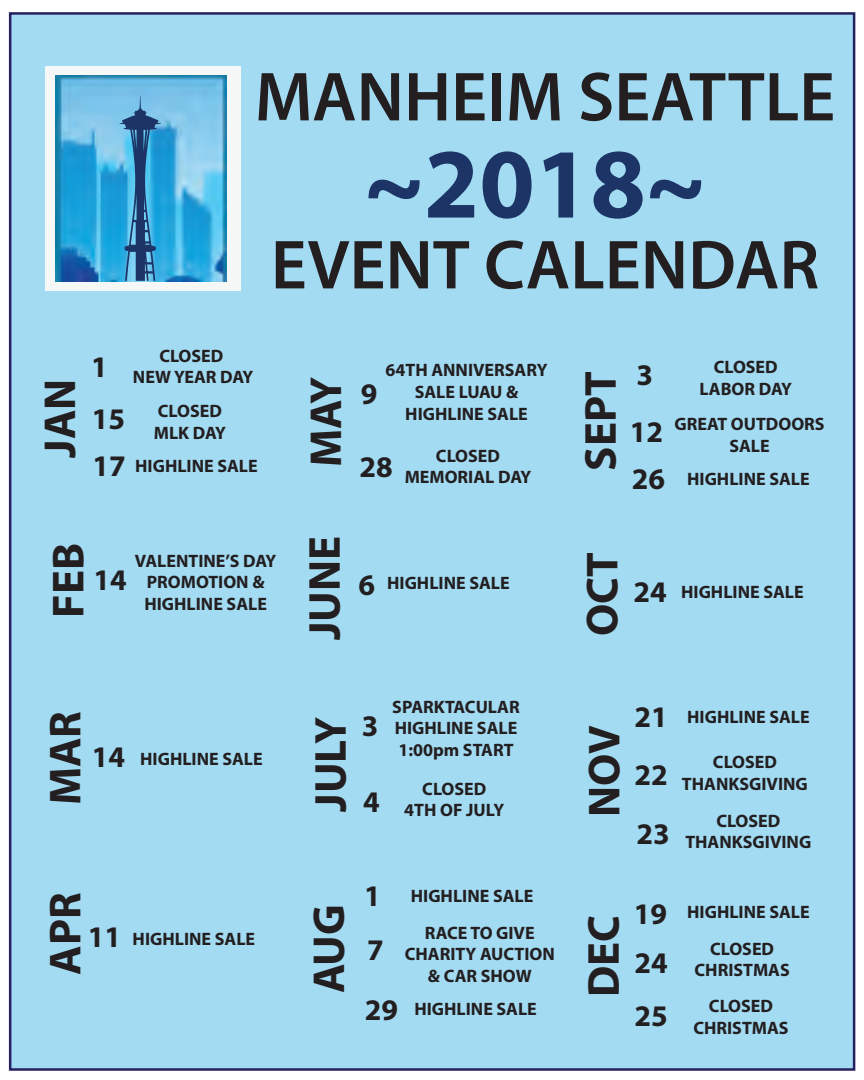
<style>
.page{position:relative;width:864px;height:1080px;background:#fff}
.page>*{position:absolute;margin:0;border:0;box-sizing:border-box;transform-origin:0 0}
.t1{font:700 100px "Myriad Pro";color:#1c3566}
.t2{font:600 70px "Myriad Pro";color:#231f20}
.t3{font:700 45px "Myriad Pro";color:#231f20}
.t4{font:700 30px/58.2px "Myriad Pro";color:#231f20}
.t5{font:700 18px/21.6px "Myriad Pro";color:#231f20;text-align:center}
</style>
<div class="page">
<div style="left:9px;top:12px;width:846px;height:1059px;background:#a3dbf3;border:2px solid #252161"></div>
<div style="left:45px;top:66px;width:195px;height:225px;background:#f6f8f8"></div>
<img style="left:56px;top:76px;width:171px;height:206px">
<svg style="left:119px;top:96px;width:42px;height:185px;background:#3c8cbc"></svg>
<h2 class="t2" style="left:255px;top:52px;width:582px">MANHEIM SEATTLE</h2>
<h1 class="t1" style="left:364px;top:119px;width:343px">~2018~</h1>
<h2 class="t2" style="left:271px;top:220px;width:550px">EVENT CALENDAR</h2>
<h3 class="t3" style="left:31px;top:458px;width:81px;rotate:-90deg">JAN</h3>
<h3 class="t4" style="left:91px;top:340px;width:35px;line-height:52.1px">1<br>15</h3>
<h3 class="t4" style="left:93px;top:436px;width:35px">17</h3>
<p class="t5" style="left:133px;top:344px;width:122px">CLOSED<br>NEW YEAR DAY</p>
<p class="t5" style="left:154px;top:400px;width:74px;text-align:left">CLOSED<br>MLK DAY</p>
<p class="t5" style="left:135px;top:455px;width:124px">HIGHLINE SALE</p>
<h3 class="t3" style="left:39px;top:618px;width:76px;rotate:-90deg">FEB</h3>
<h3 class="t4" style="left:94px;top:550px;width:35px">14</h3>
<p class="t5" style="left:135px;top:549px;width:143px">VALENTINE’S DAY<br>PROMOTION &amp;<br>HIGHLINE SALE</p>
<h3 class="t3" style="left:36px;top:805px;width:96px;rotate:-90deg">MAR</h3>
<h3 class="t4" style="left:92px;top:727px;width:35px">14</h3>
<p class="t5" style="left:140px;top:748px;width:124px">HIGHLINE SALE</p>
<h3 class="t3" style="left:297px;top:467px;width:92px;rotate:-90deg">MAY</h3>
<h3 class="t4" style="left:361px;top:364px;width:18px">9</h3>
<p class="t5" style="left:385px;top:359px;width:164px">64TH ANNIVERSARY<br>SALE LUAU &amp;<br>HIGHLINE SALE</p>
<h3 class="t4" style="left:360px;top:437px;width:35px">28</h3>
<p class="t5" style="left:405px;top:444px;width:128px">CLOSED<br>MEMORIAL DAY</p>
<h3 class="t3" style="left:295px;top:640px;width:106px;rotate:-90deg">JUNE</h3>
<h3 class="t4" style="left:358px;top:555px;width:18px">6</h3>
<p class="t5" style="left:387px;top:572px;width:124px">HIGHLINE SALE</p>
<h3 class="t3" style="left:301px;top:812px;width:97px;rotate:-90deg">JULY</h3>
<h3 class="t4" style="left:362px;top:696px;width:18px">3</h3>
<h3 class="t4" style="left:363px;top:772px;width:18px">4</h3>
<p class="t5" style="left:392px;top:695px;width:129px;text-align:left">SPARKTACULAR<br>HIGHLINE SALE<br>1:00pm START</p>
<p class="t5" style="left:404px;top:777px;width:102px">CLOSED<br>4TH OF JULY</p>
<h3 class="t3" style="left:571px;top:471px;width:101px;rotate:-90deg">SEPT</h3>
<h3 class="t4" style="left:636px;top:345px;width:18px">3</h3>
<h3 class="t4" style="left:630px;top:401px;width:35px">12</h3>
<h3 class="t4" style="left:632px;top:449px;width:35px">26</h3>
<p class="t5" style="left:700px;top:355px;width:94px">CLOSED<br>LABOR DAY</p>
<p class="t5" style="left:675px;top:413px;width:152px">GREAT OUTDOORS<br>SALE</p>
<p class="t5" style="left:687px;top:468px;width:124px">HIGHLINE SALE</p>
<h3 class="t3" style="left:573px;top:636px;width:86px;rotate:-90deg">OCT</h3>
<h3 class="t4" style="left:633px;top:562px;width:35px">24</h3>
<p class="t5" style="left:681px;top:581px;width:124px">HIGHLINE SALE</p>
<h3 class="t3" style="left:575px;top:817px;width:93px;rotate:-90deg">NOV</h3>
<h3 class="t4" style="left:634px;top:687px;width:37px;text-align:justify">21<br>22<br>23</h3>
<p class="t5" style="left:687px;top:705px;width:124px">HIGHLINE SALE</p>
<p class="t5" style="left:682px;top:751px;width:127px">CLOSED<br>THANKSGIVING</p>
<p class="t5" style="left:685px;top:809px;width:127px">CLOSED<br>THANKSGIVING</p>
<h3 class="t3" style="left:36px;top:975px;width:84px;rotate:-90deg">APR</h3>
<h3 class="t4" style="left:88px;top:907px;width:35px">11</h3>
<p class="t5" style="left:133px;top:928px;width:124px">HIGHLINE SALE</p>
<h3 class="t3" style="left:300px;top:993px;width:91px;rotate:-90deg">AUG</h3>
<h3 class="t4" style="left:364px;top:866px;width:18px">1</h3>
<h3 class="t4" style="left:367px;top:920px;width:18px">7</h3>
<h3 class="t4" style="left:365px;top:980px;width:35px">29</h3>
<p class="t5" style="left:411px;top:884px;width:124px">HIGHLINE SALE</p>
<p class="t5" style="left:405px;top:921px;width:151px">RACE TO GIVE<br>CHARITY AUCTION &amp; CAR SHOW</p>
<p class="t5" style="left:414px;top:997px;width:124px">HIGHLINE SALE</p>
<h3 class="t3" style="left:574px;top:997px;width:84px;rotate:-90deg">DEC</h3>
<h3 class="t4" style="left:634px;top:889px;width:35px;line-height:48.5px">19<br>24</h3>
<h3 class="t4" style="left:634px;top:986px;width:35px">25</h3>
<p class="t5" style="left:687px;top:901px;width:124px">HIGHLINE SALE</p>
<p class="t5" style="left:695px;top:937px;width:97px">CLOSED<br>CHRISTMAS</p>
<p class="t5" style="left:693px;top:995px;width:97px">CLOSED<br>CHRISTMAS</p>
</div>
